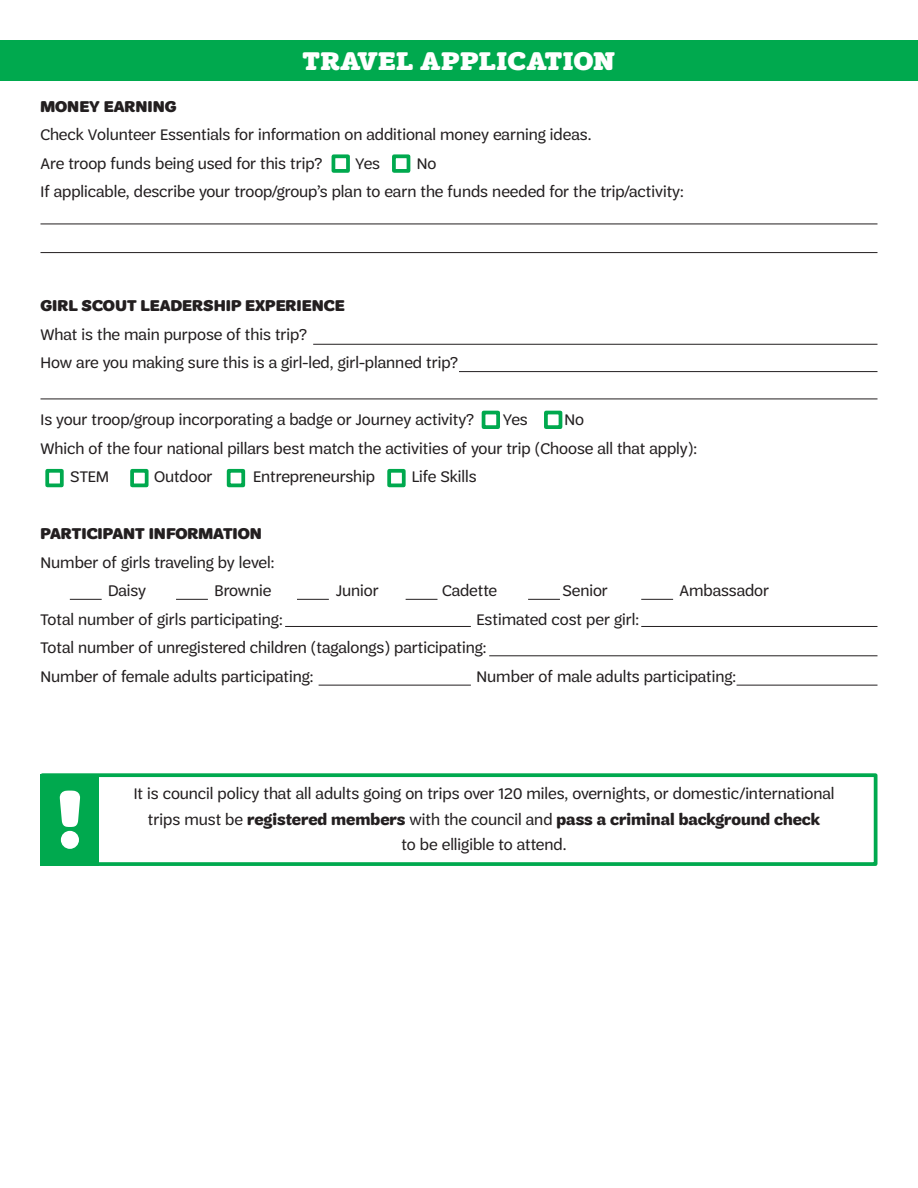
<style>
.page{position:relative;width:918px;height:1188px;background:#fff}
.page>*{position:absolute;margin:0;border:0;box-sizing:border-box;transform-origin:0 0}
.t1{font:900 27px "Trefoil Slab";letter-spacing:.01em;color:#fff}
.t2{font:16.5px "Trefoil Sans";color:#231f20}
.t3{font:700 16.5px "Trefoil Sans";color:#231f20}
.t4{font:900 16.5px "Trefoil Sans";color:#231f20}
.s1{font-weight:400}
</style>
<div class="page">
<div style="left:0;top:40px;width:918px;height:41px;background:#00a94e"></div>
<div style="left:40px;top:773px;width:838px;height:93px;border:4px solid #00a94e"></div>
<div style="left:40px;top:775px;width:59px;height:91px;background:#00a94e"></div>
<svg style="left:59px;top:790px;width:21px;height:59px"></svg>
<hr style="left:313px;top:344px;width:565px;height:1px;background:#231f20">
<hr style="left:459px;top:371px;width:419px;height:1px;background:#231f20">
<hr style="left:40px;top:399px;width:838px;height:1px;background:#231f20">
<hr style="left:70px;top:599px;width:32px;height:1px;background:#231f20">
<hr style="left:176px;top:599px;width:32px;height:1px;background:#231f20">
<hr style="left:297px;top:599px;width:32px;height:1px;background:#231f20">
<hr style="left:406px;top:599px;width:31px;height:1px;background:#231f20">
<hr style="left:528px;top:599px;width:32px;height:1px;background:#231f20">
<hr style="left:641px;top:599px;width:32px;height:1px;background:#231f20">
<hr style="left:285px;top:626px;width:186px;height:1px;background:#231f20">
<hr style="left:319px;top:685px;width:152px;height:1px;background:#231f20">
<hr style="left:641px;top:626px;width:237px;height:1px;background:#231f20">
<hr style="left:489px;top:655px;width:389px;height:1px;background:#231f20">
<hr style="left:737px;top:685px;width:141px;height:1px;background:#231f20">
<div style="left:482px;top:411px;width:18px;height:18px;border:4px solid #00a94e"></div>
<div style="left:45px;top:469px;width:19px;height:18px;border:4px solid #00a94e"></div>
<div style="left:544px;top:411px;width:18px;height:18px;border:4px solid #00a94e"></div>
<div style="left:130px;top:469px;width:19px;height:18px;border:4px solid #00a94e"></div>
<div style="left:227px;top:469px;width:18px;height:18px;border:4px solid #00a94e"></div>
<div style="left:387px;top:469px;width:19px;height:18px;border:4px solid #00a94e"></div>
<hr style="left:40px;top:224px;width:838px;height:1px;background:#231f20">
<hr style="left:40px;top:252px;width:838px;height:1px;background:#231f20">
<div style="left:332px;top:154px;width:18px;height:19px;border:4px solid #00a94e"></div>
<div style="left:392px;top:154px;width:18px;height:19px;border:4px solid #00a94e"></div>
<p class="t1" style="left:303px;top:46px;width:314px">TRAVEL APPLICATION</p>
<p class="t4" style="left:40px;top:97px;width:138px">MONEY EARNING</p>
<p class="t2" style="left:40px;top:126px;width:552px">Check Volunteer Essentials for information on additional money earning ideas.</p>
<p class="t2" style="left:40px;top:154px;width:284px">Are troop funds being used for this trip?</p>
<p class="t2" style="left:355px;top:154px;width:27px">Yes</p>
<p class="t2" style="left:417px;top:154px;width:21px">No</p>
<p class="t2" style="left:40px;top:183px;width:645px">If applicable, describe your troop/group’s plan to earn the funds needed for the trip/activity:</p>
<p class="t4" style="left:40px;top:296px;width:306px">GIRL SCOUT LEADERSHIP EXPERIENCE</p>
<p class="t2" style="left:40px;top:325px;width:268px">What is the main purpose of this trip?</p>
<p class="t2" style="left:40px;top:354px;width:419px">How are you making sure this is a girl-led, girl-planned trip?</p>
<p class="t2" style="left:40px;top:411px;width:435px">Is your troop/group incorporating a badge or Journey activity?</p>
<p class="t2" style="left:503px;top:411px;width:27px">Yes</p>
<p class="t2" style="left:565px;top:411px;width:21px">No</p>
<p class="t2" style="left:40px;top:439px;width:658px">Which of the four national pillars best match the activities of your trip (Choose all that apply):</p>
<p class="t2" style="left:70px;top:468px;width:40px">STEM</p>
<p class="t2" style="left:154px;top:468px;width:60px">Outdoor</p>
<p class="t2" style="left:253px;top:468px;width:123px">Entrepreneurship</p>
<p class="t2" style="left:412px;top:468px;width:66px">Life Skills</p>
<p class="t4" style="left:40px;top:524px;width:223px">PARTICIPANT INFORMATION</p>
<p class="t2" style="left:40px;top:553px;width:235px">Number of girls traveling by level:</p>
<p class="t2" style="left:108px;top:582px;width:40px">Daisy</p>
<p class="t2" style="left:215px;top:582px;width:59px">Brownie</p>
<p class="t2" style="left:336px;top:582px;width:44px">Junior</p>
<p class="t2" style="left:442px;top:582px;width:57px">Cadette</p>
<p class="t2" style="left:563px;top:582px;width:47px">Senior</p>
<p class="t2" style="left:680px;top:582px;width:91px">Ambassador</p>
<p class="t2" style="left:40px;top:610px;width:244px">Total number of girls participating:</p>
<p class="t2" style="left:477px;top:610px;width:164px">Estimated cost per girl:</p>
<p class="t2" style="left:40px;top:639px;width:448px">Total number of unregistered children (tagalongs) participating:</p>
<p class="t2" style="left:40px;top:667px;width:275px">Number of female adults participating:</p>
<p class="t2" style="left:477px;top:667px;width:261px">Number of male adults participating:</p>
<p class="t2" style="left:134px;top:785px;width:702px">It is council policy that all adults going on trips over 120 miles, overnights, or domestic/international</p>
<p class="t3" style="left:148px;top:810px;width:674px"><span class="s1">trips must be</span> registered members <span class="s1">with the council and</span> pass a criminal background check</p>
<p class="t2" style="left:402px;top:836px;width:166px">to be elligible to attend.</p>
</div>
